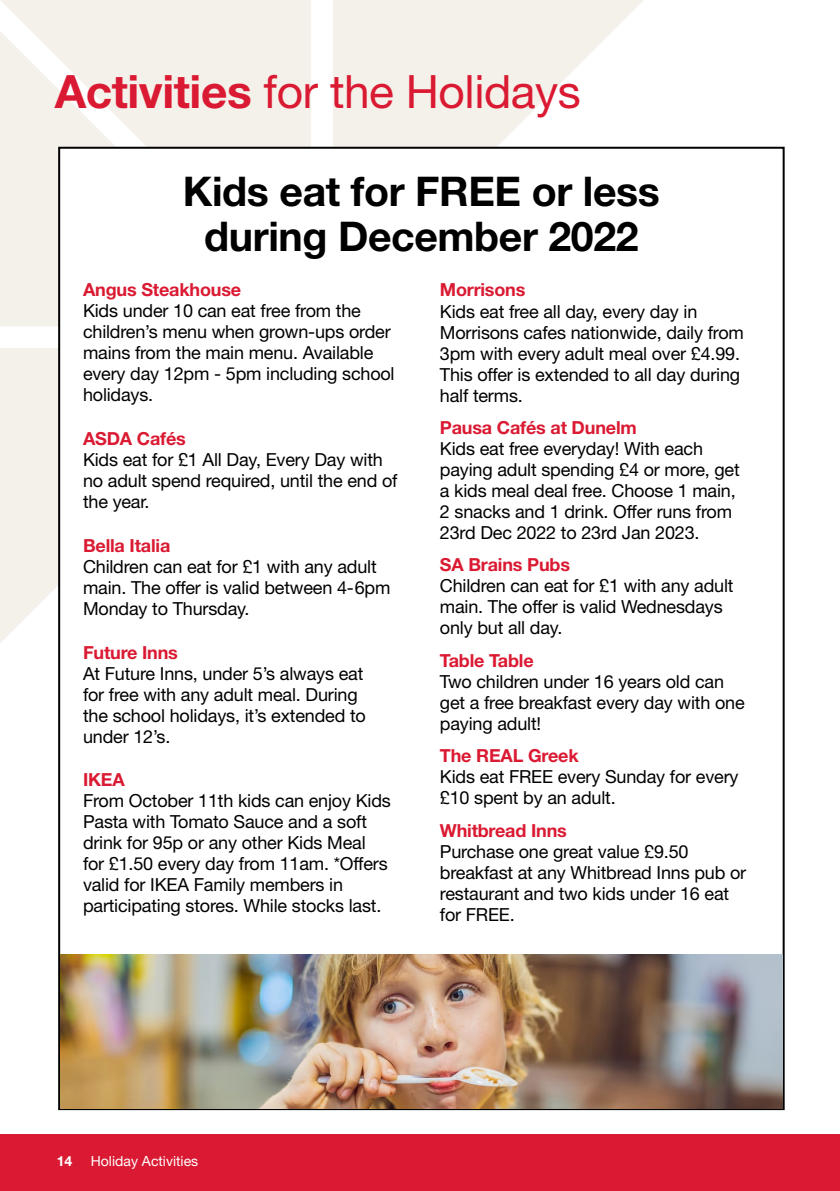
<style>
.page{position:relative;width:840px;height:1191px;background:#fff}
.page>*{position:absolute;margin:0;border:0;box-sizing:border-box;transform-origin:0 0}
.t1{font:46px "Helvetica Neue LT Std";letter-spacing:-.01em;color:#da1a32}
.t2{font:700 41px/45.2px "Helvetica Neue LT Std";letter-spacing:-.01em;color:#000;text-align:center}
.t3{font:18px/21px "Helvetica Neue LT Std";letter-spacing:-.01em;color:#000}
.t4{font:700 18px "Helvetica Neue LT Std";letter-spacing:-.01em;color:#da1a32}
.t5{font:14px "Helvetica Neue LT Std";color:#fff}
.t6{font:700 14px "Helvetica Neue LT Std";color:#fff}
.s1{font-weight:700}
</style>
<div class="page">
<svg style="left:0;top:0;width:311px;height:311px;background:#f2f0e9"></svg>
<svg style="left:332px;top:0;width:311px;height:147px;fill:#f4f1ea"></svg>
<svg style="left:0;top:348px;width:58px;height:295px;background:#f5f2eb"></svg>
<div style="left:0;top:1134px;width:839px;height:57px;background:#da1a32"></div>
<div style="left:59px;top:148px;width:724px;height:961px;background:#fff"></div>
<img style="left:60px;top:954px;width:722px;height:154px">
<h1 class="t1" style="left:55px;top:64px;width:527px"><span class="s1">Activities</span> for the Holidays</h1>
<h2 class="t2" style="left:183px;top:167px;width:478px">Kids eat for FREE or less during December 2022</h2>
<p class="t4" style="left:83px;top:279px;width:160px">Angus Steakhouse</p>
<p class="t3" style="left:83px;top:300px;width:313px">Kids under 10 can eat free from the children’s menu when grown-ups order mains from the main menu. Available every day 12pm - 5pm including school holidays.</p>
<p class="t4" style="left:83px;top:427px;width:104px">ASDA Cafés</p>
<p class="t3" style="left:83px;top:449px;width:316px">Kids eat for £1 All Day, Every Day with no adult spend required, until the end of the year.</p>
<p class="t4" style="left:83px;top:534px;width:89px">Bella Italia</p>
<p class="t3" style="left:83px;top:555px;width:309px">Children can eat for £1 with any adult main. The offer is valid between 4-6pm<br>Monday to Thursday.</p>
<p class="t4" style="left:83px;top:641px;width:96px">Future Inns</p>
<p class="t3" style="left:83px;top:662px;width:284px">At Future Inns, under 5’s always eat for free with any adult meal. During the school holidays, it’s extended to under 12’s.</p>
<p class="t4" style="left:83px;top:768px;width:43px">IKEA</p>
<p class="t3" style="left:83px;top:790px;width:309px">From October 11th kids can enjoy Kids Pasta with Tomato Sauce and a soft drink for 95p or any other Kids Meal for £1.50 every day from 11am. *Offers valid for IKEA Family members in participating stores. While stocks last.</p>
<p class="t4" style="left:439px;top:279px;width:87px">Morrisons</p>
<p class="t3" style="left:439px;top:300px;width:305px">Kids eat free all day, every day in<br>Morrisons cafes nationwide, daily from<br>3pm with every adult meal over £4.99.<br>This offer is extended to all day during half terms.</p>
<p class="t4" style="left:439px;top:416px;width:198px">Pausa Cafés at Dunelm</p>
<p class="t3" style="left:439px;top:438px;width:301px">Kids eat free everyday! With each paying adult spending £4 or more, get a kids meal deal free. Choose 1 main, 2 snacks and 1 drink. Offer runs from 23rd Dec 2022 to 23rd Jan 2023.</p>
<p class="t4" style="left:439px;top:554px;width:132px">SA Brains Pubs</p>
<p class="t3" style="left:439px;top:575px;width:295px">Children can eat for £1 with any adult main. The offer is valid Wednesdays only but all day.</p>
<p class="t4" style="left:439px;top:649px;width:95px">Table Table</p>
<p class="t3" style="left:439px;top:670px;width:306px">Two children under 16 years old can get a free breakfast every day with one paying adult!</p>
<p class="t4" style="left:439px;top:744px;width:140px">The REAL Greek</p>
<p class="t3" style="left:439px;top:766px;width:300px">Kids eat FREE every Sunday for every £10 spent by an adult.</p>
<p class="t4" style="left:439px;top:819px;width:128px">Whitbread Inns</p>
<p class="t3" style="left:439px;top:840px;width:308px">Purchase one great value £9.50 breakfast at any Whitbread Inns pub or restaurant and two kids under 16 eat for FREE.</p>
<p class="t6" style="left:57px;top:1151px;width:17px">14</p>
<p class="t5" style="left:91px;top:1152px;width:109px">Holiday Activities</p>
</div>
